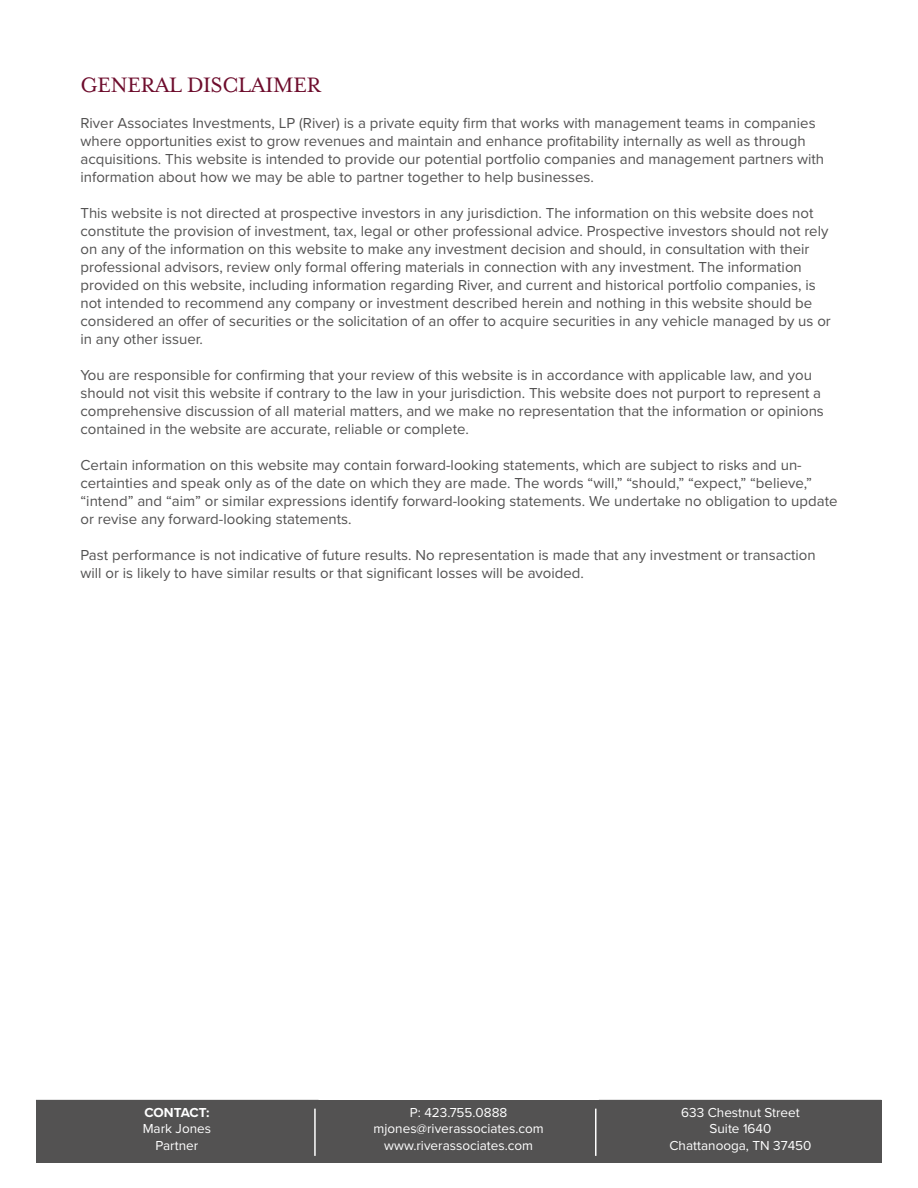
<style>
.page{position:relative;width:918px;height:1188px;background:#fff}
.page>*{position:absolute;margin:0;border:0;box-sizing:border-box;transform-origin:0 0}
.t1{font:24px "Mrs Eaves XL Serif OT";color:#6d0c2c}
.t2{font:15px/18px "Proxima Nova";color:#535252}
.t3{font:13.5px "Proxima Nova";color:#fff}
.t4{font:700 13.5px "Proxima Nova";color:#fff}
</style>
<div class="page">
<div style="left:36px;top:1100px;width:845px;height:62px;background:#535252"></div>
<hr style="left:314px;top:1109px;width:2px;height:47px;background:#fff">
<hr style="left:595px;top:1109px;width:2px;height:47px;background:#fff">
<p class="t1" style="left:80px;top:72px;width:242px">GENERAL DISCLAIMER</p>
<p class="t2" style="left:80px;top:113px;width:745px">River Associates Investments, LP (River) is a private equity firm that works with management teams in companies where opportunities exist to grow revenues and maintain and enhance profitability internally as well as through acquisitions. This website is intended to provide our potential portfolio companies and management partners with information about how we may be able to partner together to help businesses.</p>
<p class="t2" style="left:80px;top:203px;width:752px">This website is not directed at prospective investors in any jurisdiction. The information on this website does not constitute the provision of investment, tax, legal or other professional advice. Prospective investors should not rely on any of the information on this website to make any investment decision and should, in consultation with their professional advisors, review only formal offering materials in connection with any investment. The information provided on this website, including information regarding River, and current and historical portfolio companies, is not intended to recommend any company or investment described herein and nothing in this website should be considered an offer of securities or the solicitation of an offer to acquire securities in any vehicle managed by us or in any other issuer.</p>
<p class="t2" style="left:80px;top:365px;width:745px">You are responsible for confirming that your review of this website is in accordance with applicable law, and you should not visit this website if contrary to the law in your jurisdiction. This website does not purport to represent a comprehensive discussion of all material matters, and we make no representation that the information or opinions contained in the website are accurate, reliable or complete.</p>
<p class="t2" style="left:80px;top:455px;width:759px">Certain information on this website may contain forward-looking statements, which are subject to risks and un&shy;certainties and speak only as of the date on which they are made. The words “will,” “should,” “expect,” “believe,” “intend” and “aim” or similar expressions identify forward-looking statements. We undertake no obligation to update or revise any forward-looking statements.</p>
<p class="t2" style="left:80px;top:545px;width:737px">Past performance is not indicative of future results. No representation is made that any investment or transaction will or is likely to have similar results or that significant losses will be avoided.</p>
<p class="t4" style="left:144px;top:1103px;width:67px">CONTACT:</p>
<p class="t3" style="left:143px;top:1119px;width:70px">Mark Jones</p>
<p class="t3" style="left:156px;top:1135px;width:44px">Partner</p>
<p class="t3" style="left:410px;top:1103px;width:99px">P: 423.755.0888</p>
<p class="t3" style="left:374px;top:1119px;width:172px">mjones@riverassociates.com</p>
<p class="t3" style="left:384px;top:1135px;width:150px">www.riverassociates.com</p>
<p class="t3" style="left:681px;top:1103px;width:120px">633 Chestnut Street</p>
<p class="t3" style="left:710px;top:1119px;width:63px">Suite 1640</p>
<p class="t3" style="left:669px;top:1135px;width:144px">Chattanooga, TN 37450</p>
</div>
